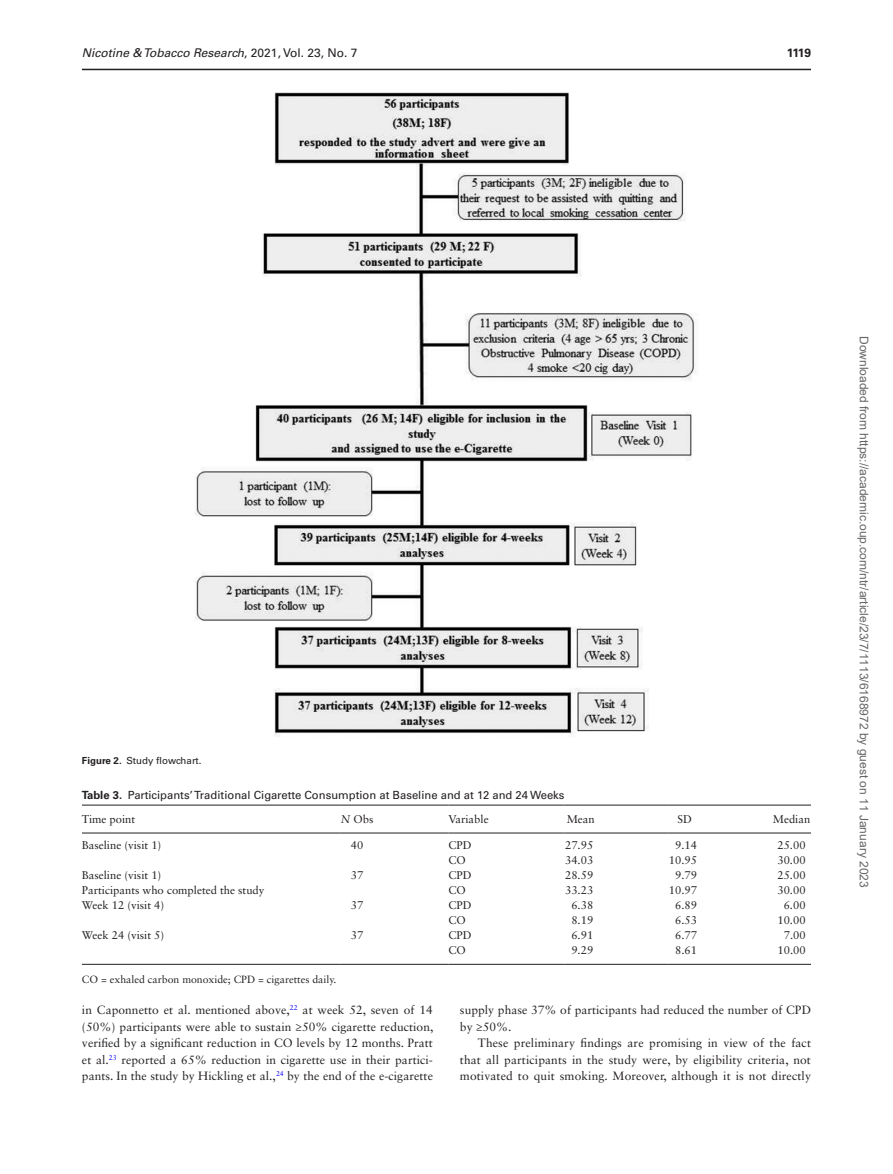
<style>
.page{position:relative;width:893px;height:1174px;background:#fff}
.page>*{position:absolute;margin:0;border:0;box-sizing:border-box;transform-origin:0 0}
.t1{font:12px/16.5px "Sabon LT Std";letter-spacing:.005em;color:#231f20;text-align:justify}
.t2{font:12px "Arial";color:#666}
.t3{font:italic 12px "Univers LT Std";color:#231f20}
.t4{font:700 12px "Univers LT Std";color:#231f20}
.t5{font:11.25px "Sabon LT Std";color:#231f20}
.t6{font:11.25px "Univers LT Std";color:#231f20}
.t7{font:10.5px "Sabon LT Std";color:#231f20}
.t8{font:9.75px "Univers LT Std";color:#231f20}
.s1{font-style:normal}
.s2{font-weight:700}
.s3{font-style:italic}
</style>
<div class="page">
<hr style="left:82px;top:69px;width:729px;height:1px;background:#231f20">
<img style="left:195px;top:92px;width:501px;height:645px">
<hr style="left:82px;top:804px;width:258px;height:1px;background:#231f20">
<hr style="left:772px;top:804px;width:39px;height:1px;background:#231f20">
<hr style="left:82px;top:832px;width:258px;height:1px;background:#231f20">
<hr style="left:772px;top:832px;width:39px;height:1px;background:#231f20">
<hr style="left:340px;top:804px;width:108px;height:1px;background:#231f20">
<hr style="left:448px;top:804px;width:116px;height:1px;background:#231f20">
<hr style="left:564px;top:804px;width:104px;height:1px;background:#231f20">
<hr style="left:668px;top:804px;width:104px;height:1px;background:#231f20">
<hr style="left:340px;top:832px;width:108px;height:1px;background:#231f20">
<hr style="left:448px;top:832px;width:116px;height:1px;background:#231f20">
<hr style="left:564px;top:832px;width:104px;height:1px;background:#231f20">
<hr style="left:668px;top:832px;width:104px;height:1px;background:#231f20">
<hr style="left:82px;top:964px;width:258px;height:1px;background:#231f20">
<hr style="left:340px;top:964px;width:108px;height:1px;background:#231f20">
<hr style="left:448px;top:964px;width:116px;height:1px;background:#231f20">
<hr style="left:564px;top:964px;width:104px;height:1px;background:#231f20">
<hr style="left:668px;top:964px;width:104px;height:1px;background:#231f20">
<hr style="left:772px;top:964px;width:39px;height:1px;background:#231f20">
<p class="t3" style="left:82px;top:45px;width:277px">Nicotine &amp; Tobacco Research<span class="s1">, 2021, Vol. 23, No. 7</span></p>
<p class="t4" style="left:787px;top:45px;width:26px">1119</p>
<p class="t8" style="left:82px;top:754px;width:121px"><span class="s2">Figure 2.</span> Study flowchart.</p>
<p class="t6" style="left:82px;top:788px;width:484px"><span class="s2">Table 3.</span> Participants’ Traditional Cigarette Consumption at Baseline and at 12 and 24 Weeks</p>
<p class="t5" style="left:82px;top:812px;width:55px">Time point</p>
<p class="t5" style="left:341px;top:812px;width:34px"><span class="s3">N</span> Obs</p>
<p class="t5" style="left:448px;top:812px;width:42px">Variable</p>
<p class="t5" style="left:567px;top:812px;width:30px">Mean</p>
<p class="t5" style="left:677px;top:812px;width:16px">SD</p>
<p class="t5" style="left:773px;top:812px;width:39px">Median</p>
<p class="t5" style="left:82px;top:838px;width:81px">Baseline (visit 1)</p>
<p class="t5" style="left:351px;top:838px;width:14px">40</p>
<p class="t5" style="left:448px;top:838px;width:25px">CPD</p>
<p class="t5" style="left:565px;top:838px;width:30px">27.95</p>
<p class="t5" style="left:675px;top:838px;width:23px">9.14</p>
<p class="t5" style="left:777px;top:838px;width:30px">25.00</p>
<p class="t5" style="left:448px;top:853px;width:19px">CO</p>
<p class="t5" style="left:565px;top:853px;width:30px">34.03</p>
<p class="t5" style="left:669px;top:853px;width:30px">10.95</p>
<p class="t5" style="left:777px;top:853px;width:30px">30.00</p>
<p class="t5" style="left:82px;top:868px;width:81px">Baseline (visit 1)</p>
<p class="t5" style="left:351px;top:868px;width:14px">37</p>
<p class="t5" style="left:448px;top:868px;width:25px">CPD</p>
<p class="t5" style="left:565px;top:868px;width:30px">28.59</p>
<p class="t5" style="left:675px;top:868px;width:23px">9.79</p>
<p class="t5" style="left:777px;top:868px;width:30px">25.00</p>
<p class="t5" style="left:82px;top:883px;width:184px">Participants who completed the study</p>
<p class="t5" style="left:448px;top:883px;width:19px">CO</p>
<p class="t5" style="left:565px;top:883px;width:30px">33.23</p>
<p class="t5" style="left:669px;top:883px;width:30px">10.97</p>
<p class="t5" style="left:777px;top:883px;width:30px">30.00</p>
<p class="t5" style="left:82px;top:898px;width:84px">Week 12 (visit 4)</p>
<p class="t5" style="left:351px;top:898px;width:14px">37</p>
<p class="t5" style="left:448px;top:898px;width:25px">CPD</p>
<p class="t5" style="left:571px;top:898px;width:23px">6.38</p>
<p class="t5" style="left:675px;top:898px;width:23px">6.89</p>
<p class="t5" style="left:784px;top:898px;width:23px">6.00</p>
<p class="t5" style="left:448px;top:913px;width:19px">CO</p>
<p class="t5" style="left:571px;top:913px;width:23px">8.19</p>
<p class="t5" style="left:675px;top:913px;width:23px">6.53</p>
<p class="t5" style="left:777px;top:913px;width:30px">10.00</p>
<p class="t5" style="left:82px;top:928px;width:84px">Week 24 (visit 5)</p>
<p class="t5" style="left:351px;top:928px;width:14px">37</p>
<p class="t5" style="left:448px;top:928px;width:25px">CPD</p>
<p class="t5" style="left:571px;top:928px;width:23px">6.91</p>
<p class="t5" style="left:675px;top:928px;width:23px">6.77</p>
<p class="t5" style="left:784px;top:928px;width:23px">7.00</p>
<p class="t5" style="left:448px;top:943px;width:19px">CO</p>
<p class="t5" style="left:571px;top:943px;width:23px">9.29</p>
<p class="t5" style="left:675px;top:943px;width:23px">8.61</p>
<p class="t5" style="left:777px;top:943px;width:30px">10.00</p>
<p class="t7" style="left:82px;top:972px;width:256px">CO = exhaled carbon monoxide; CPD = cigarettes daily.</p>
<p class="t1" style="left:82px;top:1001px;width:353px">in Caponnetto et al. mentioned above,<sup>22</sup> at week 52, seven of 14 (50%) participants were able to sustain ≥50% cigarette reduction, verified by a significant reduction in CO levels by 12 months. Pratt et al.<sup>23</sup> reported a 65% reduction in cigarette use in their partici&shy;pants. In the study by Hickling et al.,<sup>24</sup> by the end of the e-cigarette</p>
<p class="t1" style="left:460px;top:1001px;width:352px">supply phase 37% of participants had reduced the number of CPD by ≥50%.</p>
<p class="t1" style="left:460px;top:1034px;width:353px;text-indent:18px">These preliminary findings are promising in view of the fact that all participants in the study were, by eligibility criteria, not motivated to quit smoking. Moreover, although it is not directly</p>
<p class="t2" style="left:868px;top:336px;width:553px;rotate:90deg">Downloaded from https://academic.oup.com/ntr/article/23/7/1113/6168972 by guest on 11 January 2023</p>
</div>
